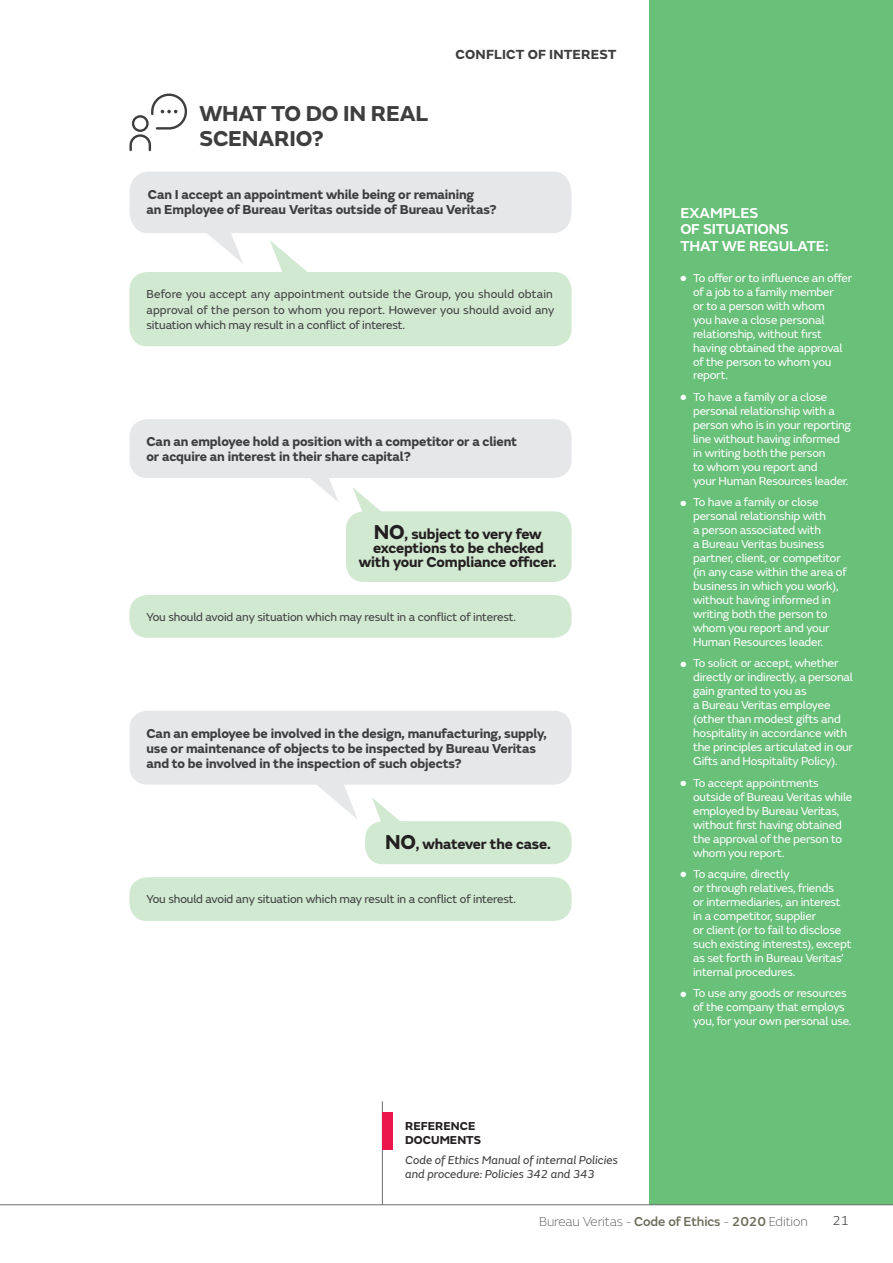
<style>
.page{position:relative;width:893px;height:1263px;background:#fff}
.page>*{position:absolute;margin:0;border:0;box-sizing:border-box;transform-origin:0 0}
.t1{font:700 22.5px/25.5px "FS Emeric";letter-spacing:-.01em;color:#3e3e3f}
.t2{font:700 15px/14px "FS Emeric";letter-spacing:-.01em;color:#231f20;text-align:center}
.t3{font:600 15px/16.5px "FS Emeric";letter-spacing:-.01em;color:#fff}
.t4{font:700 13.8px "FS Emeric";letter-spacing:.01em;color:#3e3e3f}
.t5{font:700 13.5px/15px "FS Emeric";letter-spacing:-.01em;color:#3e3e3f}
.t6{font:100 13.5px "FS Emeric";letter-spacing:-.01em;color:#3e3e3f}
.t7{font:300 13.5px "FS Emeric";color:#3e3e3f}
.t8{font:12px/14px "FS Emeric";letter-spacing:-.015em;color:#fff}
.t9{font:12px/15.8px "FS Emeric";letter-spacing:.01em;color:#3e3e3f}
.t10{font:12px "FS Emeric";letter-spacing:-.01em;color:#3e3e3f}
.t11{font:italic 12px/14px "FS Emeric";color:#3e3e3f}
.t12{font:700 12px/14px "FS Emeric";color:#231f20}
.s1{font-size:21px}
.s2{font-weight:500;color:#6d6c5c}
</style>
<div class="page">
<div style="left:649px;top:0;width:244px;height:1204px;background:#68c079"></div>
<hr style="left:0;top:1204px;width:893px;height:1px;background:#6c6d70">
<svg style="left:310px;top:478px;width:28px;height:24px"></svg>
<svg style="left:317px;top:785px;width:40px;height:34px"></svg>
<div style="left:129px;top:711px;width:443px;height:74px;background:#e6e7e9;border-radius:18px"></div>
<div style="left:129px;top:419px;width:443px;height:59px;background:#e6e7e9;border-radius:18px"></div>
<hr style="left:382px;top:1101px;width:1px;height:104px;background:#6c6d70">
<div style="left:382px;top:1112px;width:10px;height:37px;background:#ed164c"></div>
<svg style="left:353px;top:488px;width:27px;height:23px"></svg>
<svg style="left:129px;top:172px;width:443px;height:111px"></svg>
<svg style="left:372px;top:798px;width:28px;height:23px"></svg>
<div style="left:346px;top:511px;width:226px;height:71px;background:#d1e8d1;border-radius:18px"></div>
<div style="left:365px;top:821px;width:207px;height:43px;background:#d1e8d1;border-radius:18px"></div>
<div style="left:129px;top:595px;width:443px;height:43px;background:#d1e8d1;border-radius:18px"></div>
<div style="left:129px;top:272px;width:443px;height:74px;background:#d1e8d1;border-radius:18px"></div>
<div style="left:129px;top:877px;width:443px;height:44px;background:#d1e8d1;border-radius:18px"></div>
<svg style="left:129px;top:94px;width:58px;height:57px"></svg>
<h1 class="t1" style="left:199px;top:102px;width:231px">WHAT TO DO IN REAL<br>SCENARIO?</h1>
<p class="t4" style="left:456px;top:49px;width:162px">CONFLICT OF INTEREST</p>
<p class="t5" style="left:146px;top:188px;width:352px">Can I accept an appointment while being or remaining<br>an Employee of Bureau Veritas outside of Bureau Veritas?</p>
<p class="t9" style="left:146px;top:287px;width:409px">Before you accept any appointment outside the Group, you should obtain approval of the person to whom you report. However you should avoid any situation which may result in a conflict of interest.</p>
<p class="t5" style="left:146px;top:435px;width:372px">Can an employee hold a position with a competitor or a client or acquire an interest in their share capital?</p>
<p class="t2" style="left:359px;top:529px;width:199px"><span class="s1">NO</span>, subject to very few exceptions to be checked with your Compliance officer .</p>
<p class="t10" style="left:146px;top:612px;width:371px">You should avoid any situation which may result in a conflict of interest.</p>
<p class="t5" style="left:146px;top:727px;width:402px">Can an employee be involved in the design, manufacturing, supply, use or maintenance of objects to be inspected by Bureau Veritas and to be involved in the inspection of such objects?</p>
<p class="t2" style="left:385px;top:839px;width:167px"><span class="s1">NO</span>, whatever the case.</p>
<p class="t10" style="left:146px;top:894px;width:371px">You should avoid any situation which may result in a conflict of interest.</p>
<p class="t3" style="left:680px;top:206px;width:150px">EXAMPLES<br>OF SITUATIONS<br>THAT WE REGULATE:</p>
<p class="t8" style="left:693px;top:272px;width:161px;text-indent:-13px">● To offer or to influence an offer of a job to a family member<br>or to a person with whom<br>you have a close personal relationship, without first having obtained the approval of the person to whom you report.</p>
<p class="t8" style="left:693px;top:391px;width:159px;text-indent:-13px">● To have a family or a close personal relationship with a person who is in your reporting line without having informed in writing both the person<br>to whom you report and<br>your Human Resources leader.</p>
<p class="t8" style="left:693px;top:496px;width:155px;text-indent:-13px">● To have a family or close personal relationship with<br>a person associated with<br>a Bureau Veritas business partner, client, or competitor (in any case within the area of business in which you work), without having informed in writing both the person to whom you report and your<br>Human Resources leader.</p>
<p class="t8" style="left:693px;top:657px;width:161px;text-indent:-13px">● To solicit or accept, whether directly or indirectly, a personal gain granted to you as<br>a Bureau Veritas employee (other than modest gifts and hospitality in accordance with the principles articulated in our<br>Gifts and Hospitality Policy).</p>
<p class="t8" style="left:693px;top:777px;width:161px;text-indent:-13px">● To accept appointments outside of Bureau Veritas while employed by Bureau Veritas, without first having obtained the approval of the person to whom you report.</p>
<p class="t8" style="left:693px;top:868px;width:160px;text-indent:-13px">● To acquire, directly<br>or through relatives, friends<br>or intermediaries, an interest in a competitor, supplier<br>or client (or to fail to disclose such existing interests), except as set forth in Bureau Veritas’ internal procedures.</p>
<p class="t8" style="left:693px;top:987px;width:160px;text-indent:-13px">● To use any goods or resources of the company that employs you, for your own personal use.</p>
<p class="t12" style="left:405px;top:1120px;width:77px">REFERENCE<br>DOCUMENTS</p>
<p class="t11" style="left:405px;top:1154px;width:214px">Code of Ethics Manual of internal Policies and procedure: Policies 342 and 343</p>
<p class="t6" style="left:539px;top:1216px;width:270px">Bureau Veritas - <span class="s2">Code of Ethics</span> - <span class="s2">2020</span> Edition</p>
<p class="t7" style="left:833px;top:1215px;width:18px">21</p>
</div>
